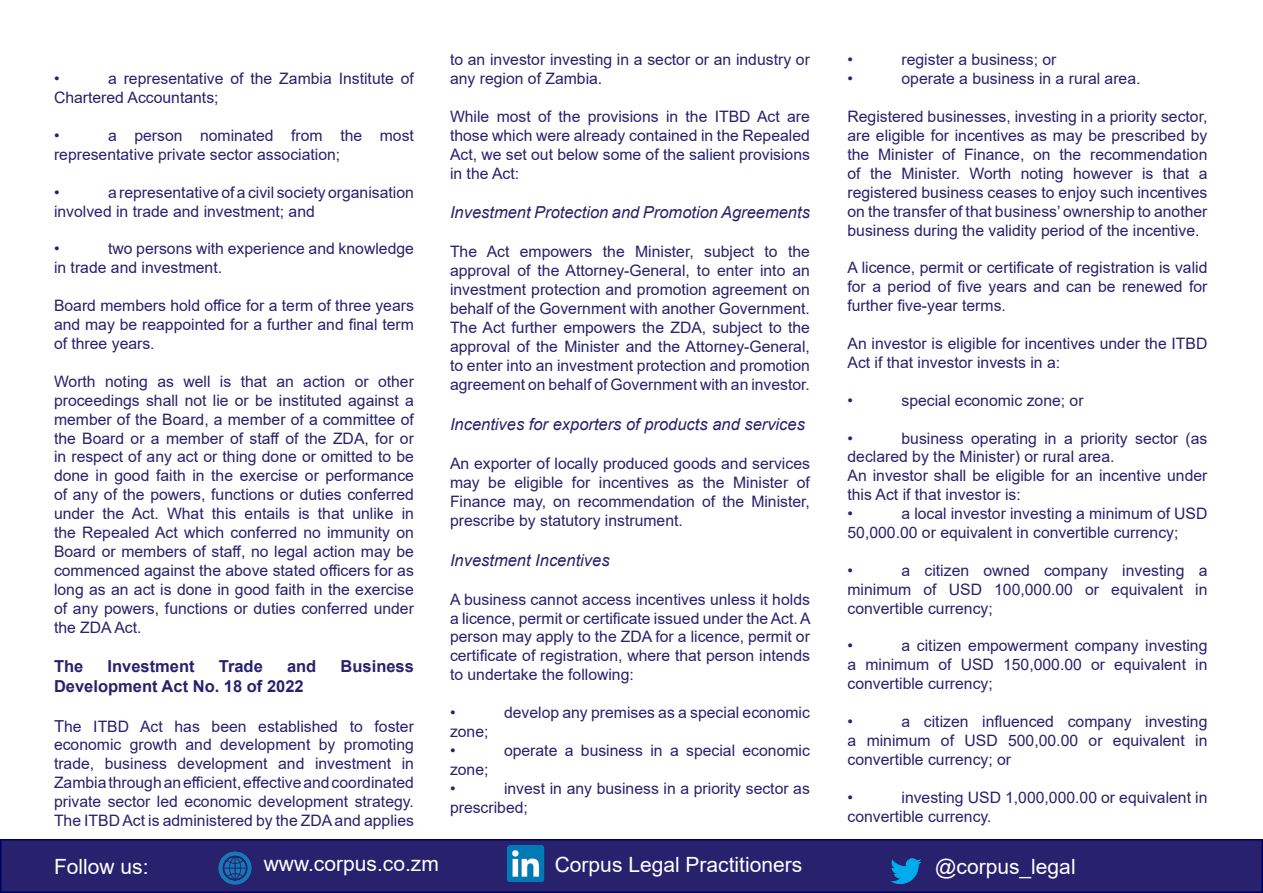
<style>
.page{position:relative;width:1263px;height:893px;background:#fff}
.page>*{position:absolute;margin:0;border:0;box-sizing:border-box;transform-origin:0 0}
.t1{font:21px "Arial";color:#fff}
.t2{font:italic 16.5px "Arial";color:#28216d}
.t3{font:700 16.5px "Arial";color:#28216d}
.t4{font:15.75px/18.9px "Arial";color:#28216d}
.s1{font-size:16.5px}
</style>
<div class="page">
<div style="left:1px;top:840px;width:1261px;height:52px;background:#28216d"></div>
<div style="left:0;top:839px;width:1263px;height:54px;border:2px solid #000060"></div>
<img style="left:218px;top:851px;width:34px;height:34px">
<img style="left:507px;top:845px;width:38px;height:36px">
<img style="left:890px;top:858px;width:32px;height:26px">
<p class="t4" style="left:54px;top:69px;width:361px;text-indent:54px">a representative of the Zambia Institute of<br>Chartered Accountants;</p>
<p class="t4" style="left:54px;top:126px;width:7px">•</p>
<p class="t4" style="left:54px;top:69px;width:7px">•</p>
<p class="t4" style="left:54px;top:126px;width:361px;text-indent:54px">a person nominated from the most representative private sector association;</p>
<p class="t4" style="left:54px;top:183px;width:7px">•</p>
<p class="t4" style="left:54px;top:183px;width:361px;text-indent:54px">a representative of a civil society organisation involved in trade and investment; and</p>
<p class="t4" style="left:54px;top:239px;width:7px">•</p>
<p class="t4" style="left:54px;top:239px;width:361px;text-indent:54px">two persons with experience and knowledge in trade and investment.</p>
<p class="t4" style="left:54px;top:296px;width:361px;text-align:justify">Board members hold office for a term of three years and may be reappointed for a further and final term of three years.</p>
<p class="t4" style="left:54px;top:372px;width:361px;text-align:justify">Worth noting as well is that an action or other proceedings shall not lie or be instituted against a member of the Board, a member of a committee of the Board or a member of staff of the ZDA, for or in respect of any act or thing done or omitted to be done in good faith in the exercise or performance of any of the powers, functions or duties conferred under the Act. What this entails is that unlike in the Repealed Act which conferred no immunity on Board or members of staff, no legal action may be commenced against the above stated officers for as long as an act is done in good faith in the exercise of any powers, functions or duties conferred under the ZDA Act.</p>
<p class="t3" style="left:54px;top:655px;width:31px">The</p>
<p class="t3" style="left:108px;top:655px;width:89px">Investment</p>
<p class="t3" style="left:219px;top:655px;width:46px">Trade</p>
<p class="t3" style="left:287px;top:655px;width:31px">and</p>
<p class="t3" style="left:341px;top:655px;width:75px">Business</p>
<p class="t3" style="left:54px;top:674px;width:251px">Development Act No. 18 of 2022</p>
<p class="t4" style="left:54px;top:716px;width:361px;text-align:justify"><span class="s1">T</span>he ITBD Act has been established to foster economic growth and development by promoting trade, business development and investment in Zambia through an efficient, effective and coordinated private sector led economic development strategy.<br>The ITBD Act is administered by the ZDA and applies</p>
<p class="t4" style="left:450px;top:50px;width:361px">to an investor investing in a sector or an industry or any region of Zambia.</p>
<p class="t4" style="left:450px;top:107px;width:361px;text-align:justify">While most of the provisions in the ITBD Act are those which were already contained in the Repealed Act, we set out below some of the salient provisions in the Act:</p>
<p class="t2" style="left:450px;top:202px;width:361px">Investment Protection and Promotion Agreements</p>
<p class="t4" style="left:450px;top:242px;width:361px;text-align:justify">The Act empowers the Minister, subject to the approval of the Attorney-General, to enter into an investment protection and promotion agreement on behalf of the Government with another Government.<br>The Act further empowers the ZDA, subject to the approval of the Minister and the Attorney-General, to enter into an investment protection and promotion agreement on behalf of Government with an investor.</p>
<p class="t2" style="left:450px;top:413px;width:356px">Incentives for exporters of products and services</p>
<p class="t4" style="left:450px;top:453px;width:361px;text-align:justify">An exporter of locally produced goods and services may be eligible for incentives as the Minister of Finance may, on recommendation of the Minister, prescribe by statutory instrument.</p>
<p class="t2" style="left:450px;top:549px;width:161px">Investment Incentives</p>
<p class="t4" style="left:450px;top:589px;width:362px;text-align:justify">A business cannot access incentives unless it holds a licence, permit or certificate issued under the Act. A person may apply to the ZDA for a licence, permit or certificate of registration, where that person intends to undertake the following:</p>
<p class="t4" style="left:450px;top:703px;width:7px">•</p>
<p class="t4" style="left:504px;top:703px;width:307px">develop any premises as a special economic</p>
<p class="t4" style="left:450px;top:722px;width:40px">zone; •</p>
<p class="t4" style="left:504px;top:741px;width:307px">operate a business in a special economic</p>
<p class="t4" style="left:450px;top:760px;width:40px">zone; •</p>
<p class="t4" style="left:450px;top:778px;width:361px;text-indent:54px">invest in any business in a priority sector as prescribed;</p>
<p class="t4" style="left:847px;top:50px;width:7px">•</p>
<p class="t4" style="left:901px;top:50px;width:156px">register a business; or</p>
<p class="t4" style="left:847px;top:69px;width:7px">•</p>
<p class="t4" style="left:901px;top:69px;width:240px">operate a business in a rural area.</p>
<p class="t4" style="left:847px;top:107px;width:361px;text-align:justify">Registered businesses, investing in a priority sector, are eligible for incentives as may be prescribed by the Minister of Finance, on the recommendation of the Minister. Worth noting however is that a registered business ceases to enjoy such incentives on the transfer of that business’ ownership to another business during the validity period of the incentive.</p>
<p class="t4" style="left:847px;top:258px;width:361px;text-align:justify">A licence, permit or certificate of registration is valid for a period of five years and can be renewed for further five-year terms.</p>
<p class="t4" style="left:847px;top:334px;width:361px">An investor is eligible for incentives under the ITBD<br>Act if that investor invests in a:</p>
<p class="t4" style="left:847px;top:391px;width:7px">•</p>
<p class="t4" style="left:901px;top:391px;width:184px">special economic zone; or</p>
<p class="t4" style="left:847px;top:428px;width:7px">•</p>
<p class="t4" style="left:847px;top:428px;width:361px;text-indent:54px">business operating in a priority sector (as declared by the Minister) or rural area.<br>An investor shall be eligible for an incentive under this Act if that investor is:<br>•</p>
<p class="t4" style="left:847px;top:504px;width:361px;text-indent:54px">a local investor investing a minimum of USD<br>50,000.00 or equivalent in convertible currency;</p>
<p class="t4" style="left:847px;top:561px;width:7px">•</p>
<p class="t4" style="left:847px;top:561px;width:361px;text-align:justify;text-indent:54px">a citizen owned company investing a minimum of USD 100,000.00 or equivalent in convertible currency;</p>
<p class="t4" style="left:847px;top:636px;width:7px">•</p>
<p class="t4" style="left:847px;top:636px;width:361px;text-align:justify;text-indent:54px">a citizen empowerment company investing a minimum of USD 150,000.00 or equivalent in convertible currency;</p>
<p class="t4" style="left:847px;top:712px;width:7px">•</p>
<p class="t4" style="left:847px;top:712px;width:361px;text-align:justify;text-indent:54px">a citizen influenced company investing a minimum of USD 500,00.00 or equivalent in convertible currency; or</p>
<p class="t4" style="left:847px;top:787px;width:7px">•</p>
<p class="t4" style="left:847px;top:787px;width:361px;text-indent:54px">investing USD 1,000,000.00 or equivalent in convertible currency.</p>
<h1 class="t1" style="left:54px;top:852px;width:96px">Follow us:</h1>
<h1 class="t1" style="left:264px;top:849px;width:177px">www.corpus.co.zm</h1>
<h1 class="t1" style="left:555px;top:850px;width:249px">Corpus Legal Practitioners</h1>
<h1 class="t1" style="left:935px;top:852px;width:142px">@corpus_legal</h1>
</div>
